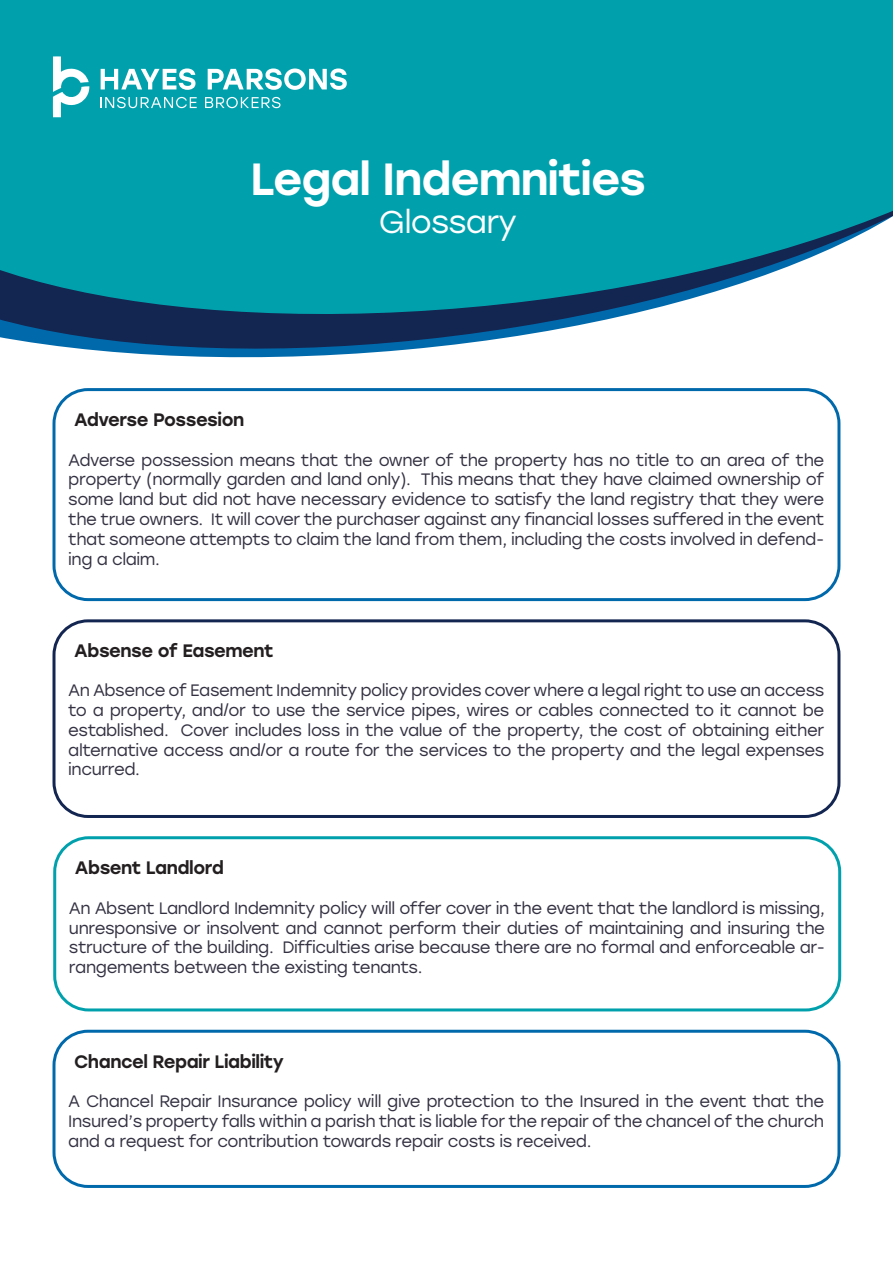
<style>
.page{position:relative;width:893px;height:1263px;background:#fff}
.page>*{position:absolute;margin:0;border:0;box-sizing:border-box;transform-origin:0 0}
.t1{font:500 45px "Stolzl";letter-spacing:-.025em;color:#fff}
.t2{font:31.5px "Stolzl";letter-spacing:-.025em;color:#fff}
.t3{font:500 18px "Stolzl";letter-spacing:-.025em;color:#231f20}
.t4{font:16.5px/19.8px "Stolzl";letter-spacing:-.025em;color:#343142;text-align:justify}
</style>
<div class="page">
<div style="left:53px;top:388px;width:787px;height:213px;border:3px solid #0069ab;border-radius:34px"></div>
<div style="left:53px;top:619px;width:787px;height:199px;border:3px solid #132551;border-radius:34px"></div>
<div style="left:53px;top:836px;width:788px;height:175px;border:3px solid #00a1ad;border-radius:34px"></div>
<div style="left:53px;top:1030px;width:787px;height:158px;border:3px solid #0069ab;border-radius:34px"></div>
<svg style="left:43px;top:344px;width:416px;height:14px"></svg>
<svg style="left:0;top:0;width:893px;height:344px;background:#139cab"></svg>
<svg style="left:53px;top:56px;width:36px;height:61px"></svg>
<svg style="left:101px;top:68px;width:94px;height:22px"></svg>
<svg style="left:208px;top:68px;width:139px;height:22px"></svg>
<svg style="left:100px;top:97px;width:97px;height:11px"></svg>
<svg style="left:205px;top:97px;width:75px;height:11px"></svg>
<p class="t1" style="left:250px;top:147px;width:397px">Legal Indemnities</p>
<p class="t2" style="left:379px;top:200px;width:140px">Glossary</p>
<p class="t3" style="left:74px;top:407px;width:172px">Adverse Possesion</p>
<p class="t4" style="left:68px;top:449px;width:758px">Adverse possession means that the owner of the property has no title to an area of the property (normally garden and land only). This means that they have claimed ownership of some land but did not have necessary evidence to satisfy the land registry that they were the true owners. It will cover the purchaser against any financial losses suffered in the event that someone attempts to claim the land from them, including the costs involved in defend&shy;ing a claim.</p>
<p class="t3" style="left:74px;top:637px;width:201px">Absense of Easement</p>
<p class="t4" style="left:68px;top:680px;width:758px">An Absence of Easement Indemnity policy provides cover where a legal right to use an access to a property, and/or to use the service pipes, wires or cables connected to it cannot be established. Cover includes loss in the value of the property, the cost of obtaining either alternative access and/or a route for the services to the property and the legal expenses incurred.</p>
<p class="t3" style="left:75px;top:855px;width:151px">Absent Landlord</p>
<p class="t4" style="left:69px;top:897px;width:758px">An Absent Landlord Indemnity policy will offer cover in the event that the landlord is missing, unresponsive or insolvent and cannot perform their duties of maintaining and insuring the structure of the building. Difficulties arise because there are no formal and enforceable ar&shy;rangements between the existing tenants.</p>
<p class="t3" style="left:74px;top:1048px;width:211px">Chancel Repair Liability</p>
<p class="t4" style="left:68px;top:1091px;width:758px">A Chancel Repair Insurance policy will give protection to the Insured in the event that the Insured’s property falls within a parish that is liable for the repair of the chancel of the church and a request for contribution towards repair costs is received.</p>
</div>
